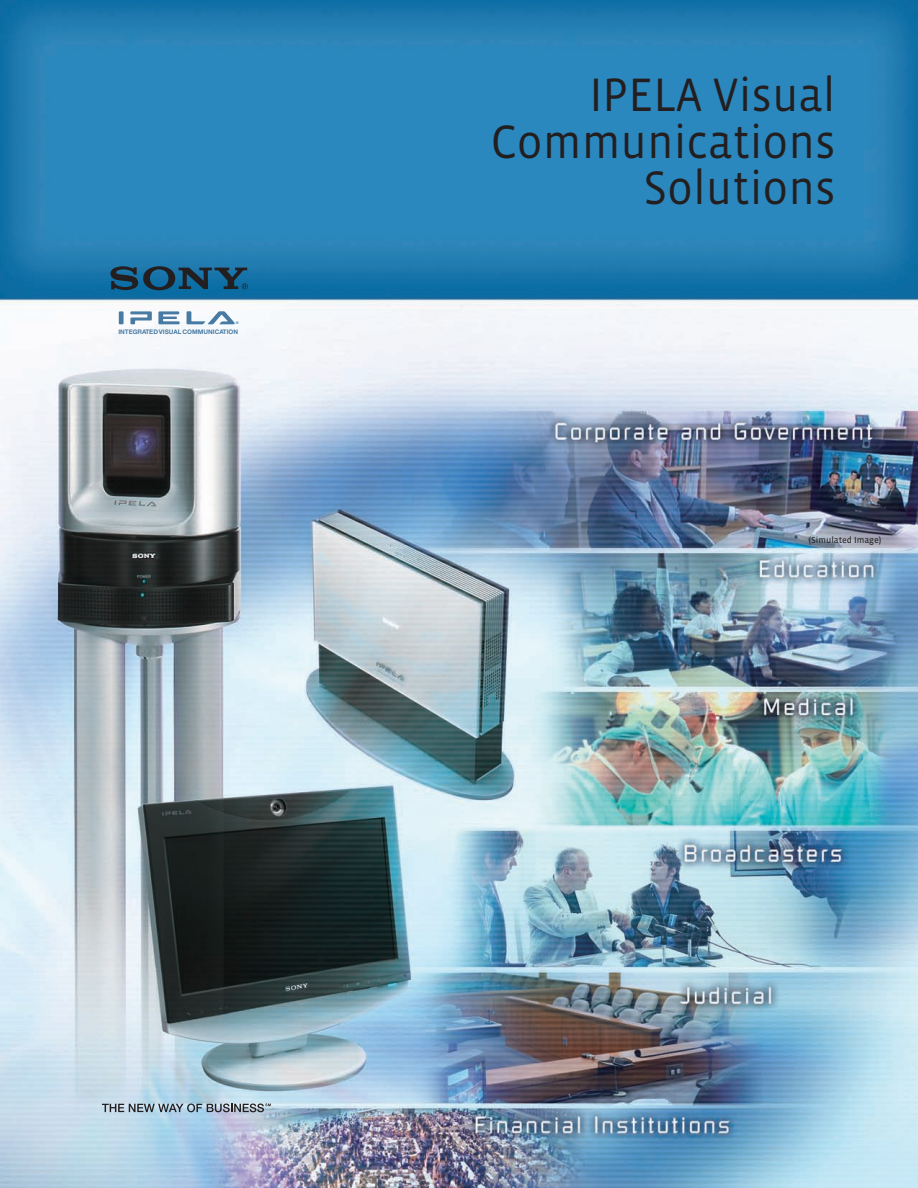
<style>
.page{position:relative;width:918px;height:1188px;background:#fff}
.page>*{position:absolute;margin:0;border:0;box-sizing:border-box;transform-origin:0 0}
.t1{font:48px/46.5px "Vista Sans";color:#231f20;text-align:right;scale:.95 1}
.t2{font:9px "Vista Sans Reg";color:#231f20}
.t3{font:700 6.3px "Helvetica Neue";color:#487ba4}
.t4{font:700 3.6px "Helvetica Neue";color:#487ba4}
</style>
<div class="page">
<img style="left:0;top:0;width:918px;height:1188px">
<svg style="left:110px;top:266px;width:138px;height:24px;background:#1a4f6f"></svg>
<svg style="left:102px;top:1104px;width:169px;height:8px"></svg>
<svg style="left:119px;top:311px;width:116px;height:13px"></svg>
<p class="t4" style="left:236px;top:322px;width:4px">®</p>
<p class="t3" style="left:118px;top:330px;width:121px">INTEGRATEDVISUAL COMMUNICATION</p>
<p class="t1" style="left:491px;top:71px;width:364px">IPELA Visual<br>Communications<br>Solutions</p>
<p class="t2" style="left:809px;top:534px;width:74px">(Simulated Image)</p>
</div>
